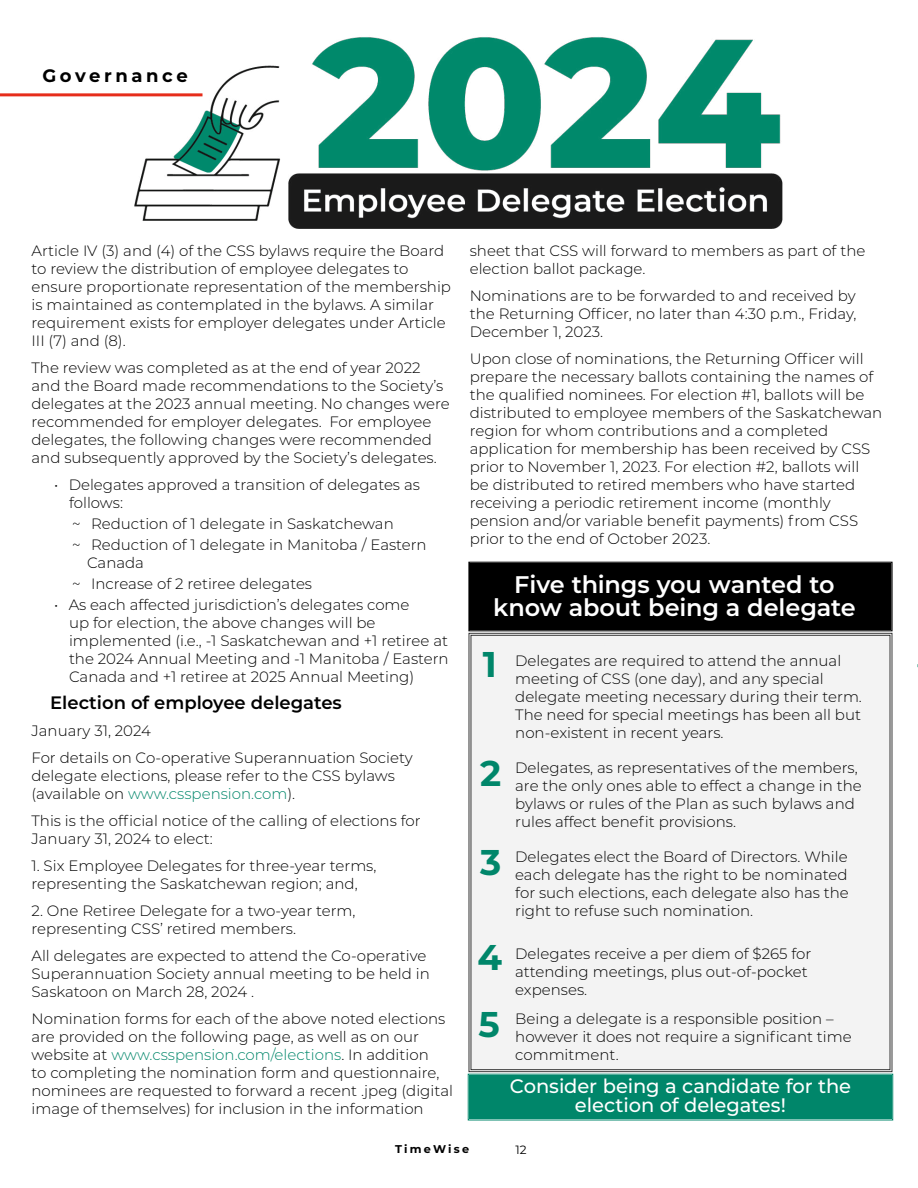
<style>
.page{position:relative;width:918px;height:1188px;background:#fff}
.page>*{position:absolute;margin:0;border:0;box-sizing:border-box;transform-origin:0 0}
.t1{font:700 35.7px/66.6px "Montserrat";color:#00866a}
.t2{font:600 24px/22.5px "Montserrat";letter-spacing:-.005em;color:#fff;text-align:center}
.t3{font:500 19.5px/19.5px "Montserrat";letter-spacing:-.005em;color:#fff;text-align:center}
.t4{font:600 18px "Montserrat";color:#000}
.t5{font:700 18px "Montserrat";letter-spacing:.2em;color:#000}
.t6{font:300 15px/18px "Montserrat";color:#000}
.t7{font:12px "Montserrat";color:#000}
.t8{font:700 11.25px "Montserrat";letter-spacing:.2em;color:#000}
.s1{color:#00866a}
</style>
<div class="page">
<hr style="left:0;top:93px;width:202px;height:3px;background:#e62d1b">
<div style="left:468px;top:632px;width:425px;height:441px;background:#f3f3f3"></div>
<div style="left:468px;top:561px;width:425px;height:71px;background:#000"></div>
<div style="left:470px;top:563px;width:421px;height:67px;border:1px solid #000"></div>
<div style="left:471px;top:564px;width:419px;height:65px;border:1px solid #000"></div>
<svg style="left:467px;top:1073px;width:427px;height:48px;background:#0c8c71"></svg>
<div style="left:470px;top:1076px;width:421px;height:42px;border:1px solid #00866a"></div>
<img style="left:134px;top:37px;width:649px;height:191px">
<p class="t5" style="left:42px;top:63px;width:147px">Governance</p>
<p class="t6" style="left:32px;top:242px;width:421px">Article IV (3) and (4) of the CSS bylaws require the Board to review the distribution of employee delegates to ensure proportionate representation of the membership is maintained as contemplated in the bylaws. A similar requirement exists for employer delegates under Article III (7) and (8).</p>
<p class="t6" style="left:32px;top:359px;width:420px">The review was completed as at the end of year 2022 and the Board made recommendations to the Society’s delegates at the 2023 annual meeting. No changes were recommended for employer delegates. For employee delegates, the following changes were recommended and subsequently approved by the Society’s delegates.</p>
<p class="t6" style="left:69px;top:476px;width:352px;text-indent:-15px">• Delegates approved a transition of delegates as follows:</p>
<p class="t6" style="left:72px;top:513px;width:356px;line-height:21px">~ Reduction of 1 delegate in Saskatchewan<br>~ Reduction of 1 delegate in Manitoba / Eastern</p>
<p class="t6" style="left:72px;top:552px;width:242px;line-height:21px;text-indent:15px">Canada<br>~ Increase of 2 retiree delegates</p>
<p class="t6" style="left:69px;top:596px;width:381px;text-indent:-15px">• As each affected jurisdiction’s delegates come<br>up for election, the above changes will be implemented (i.e., -1 Saskatchewan and +1 retiree at the 2024 Annual Meeting and -1 Manitoba / Eastern Canada and +1 retiree at 2025 Annual Meeting)</p>
<p class="t4" style="left:50px;top:690px;width:293px">Election of employee delegates</p>
<p class="t6" style="left:32px;top:717px;width:383px;line-height:27px">January 31, 2024<br>For details on Co-operative Superannuation Society</p>
<p class="t6" style="left:32px;top:767px;width:365px">delegate elections, please refer to the CSS bylaws (available on <span class="s1">www.csspension.com</span>).</p>
<p class="t6" style="left:32px;top:812px;width:391px">This is the official notice of the calling of elections for<br>January 31, 2024 to elect:</p>
<p class="t6" style="left:32px;top:857px;width:346px">1. Six Employee Delegates for three-year terms, representing the Saskatchewan region; and,</p>
<p class="t6" style="left:32px;top:902px;width:326px">2. One Retiree Delegate for a two-year term, representing CSS’ retired members.</p>
<p class="t6" style="left:32px;top:947px;width:400px">All delegates are expected to attend the Co-operative<br>Superannuation Society annual meeting to be held in<br>Saskatoon on March 28, 2024 .</p>
<p class="t6" style="left:32px;top:1010px;width:423px">Nomination forms for each of the above noted elections are provided on the following page, as well as on our website at <span class="s1">www.csspension.com/elections</span>. In addition<br>to completing the nomination form and questionnaire, nominees are requested to forward a recent .jpeg (digital image of themselves) for inclusion in the information</p>
<p class="t6" style="left:470px;top:242px;width:397px">sheet that CSS will forward to members as part of the election ballot package.</p>
<p class="t6" style="left:470px;top:287px;width:388px;text-align:justify">Nominations are to be forwarded to and received by the Returning Officer, no later than 4:30 p.m., Friday, December 1, 2023.</p>
<p class="t6" style="left:470px;top:350px;width:414px">Upon close of nominations, the Returning Officer will prepare the necessary ballots containing the names of the qualified nominees. For election #1, ballots will be distributed to employee members of the Saskatchewan region for whom contributions and a completed application for membership has been received by CSS prior to November 1, 2023. For election #2, ballots will<br>be distributed to retired members who have started receiving a periodic retirement income (monthly pension and/or variable benefit payments) from CSS prior to the end of October 2023.</p>
<h2 class="t2" style="left:493px;top:572px;width:364px">Five things you wanted to know about being a delegate</h2>
<h1 class="t1" style="left:483px;top:629px;width:16px">1</h1>
<h1 class="t1" style="left:480px;top:739px;width:23px">2</h1>
<h1 class="t1" style="left:480px;top:828px;width:23px">3</h1>
<h1 class="t1" style="left:478px;top:922px;width:26px">4<br>5</h1>
<p class="t6" style="left:515px;top:651px;width:348px">Delegates are required to attend the annual meeting of CSS (one day), and any special delegate meeting necessary during their term.<br>The need for special meetings has been all but non-existent in recent years.</p>
<p class="t6" style="left:515px;top:758px;width:348px">Delegates, as representatives of the members, are the only ones able to effect a change in the bylaws or rules of the Plan as such bylaws and rules affect benefit provisions.</p>
<p class="t6" style="left:515px;top:847px;width:335px;text-align:justify">Delegates elect the Board of Directors. While each delegate has the right to be nominated for such elections, each delegate also has the right to refuse such nomination.</p>
<p class="t6" style="left:515px;top:945px;width:298px">Delegates receive a per diem of $265 for attending meetings, plus out-of-pocket expenses.</p>
<p class="t6" style="left:515px;top:1009px;width:338px">Being a delegate is a responsible position – however it does not require a significant time commitment.</p>
<h3 class="t3" style="left:510px;top:1075px;width:343px">Consider being a candidate for the election of delegates!</h3>
<p class="t8" style="left:395px;top:1141px;width:76px">TimeWise</p>
<p class="t7" style="left:515px;top:1142px;width:13px">12</p>
</div>
